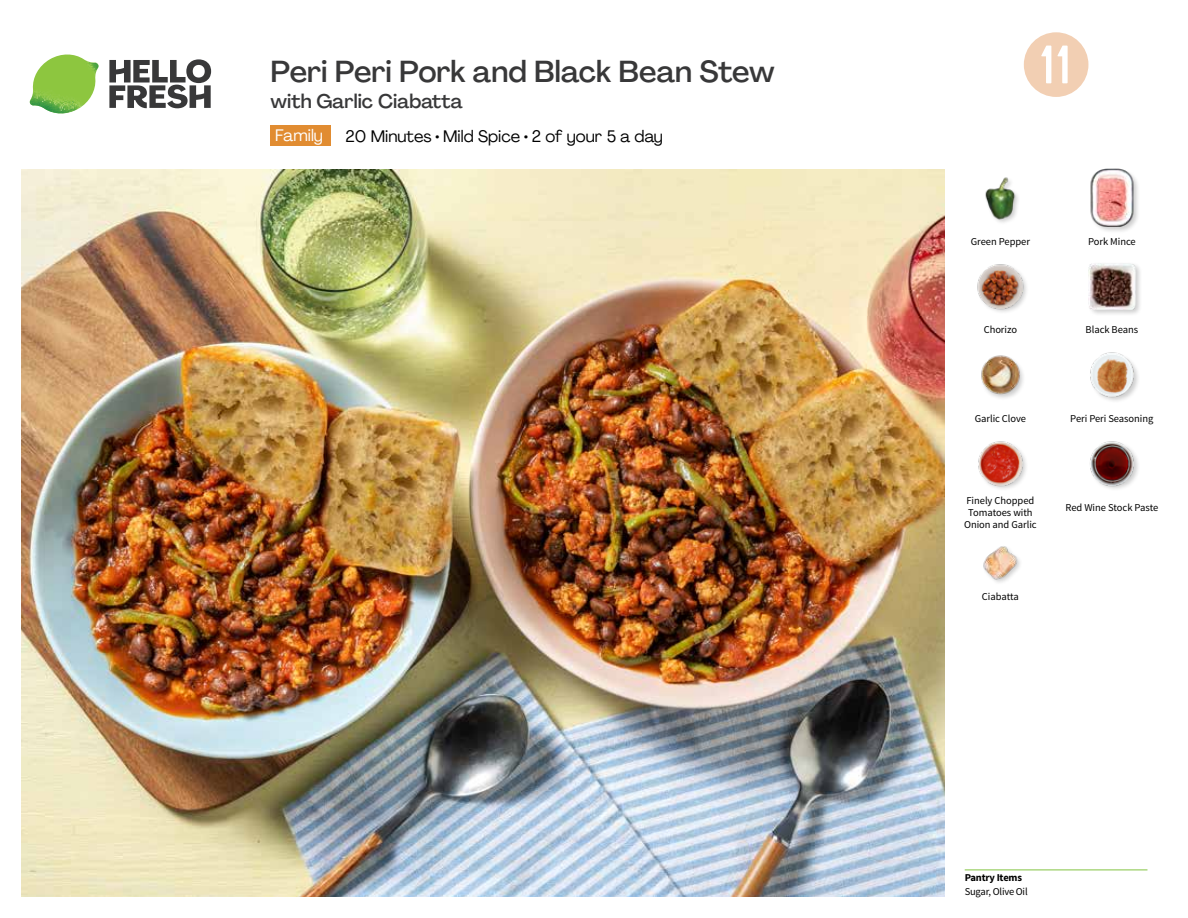
<style>
.page{position:relative;width:1188px;height:918px;background:#fff}
.page>*{position:absolute;margin:0;border:0;box-sizing:border-box;transform-origin:0 0}
.t1{font:54px "Kapra";color:#fff}
.t2{font:500 30px "Agrandir";letter-spacing:-.005em;color:#383839}
.t3{font:500 19.5px "Agrandir";color:#383839}
.t4{font:16.5px "Agrandir";color:#000}
.t5{font:16.5px "Agrandir";color:#fff}
.t6{font:10.5px/12px "Source Sans Pro";letter-spacing:-.005em;color:#000;text-align:center}
.t7{font:700 10.5px "Source Sans Pro";letter-spacing:-.02em;color:#000}
</style>
<div class="page">
<svg style="left:109px;top:59px;width:102px;height:49px"></svg>
<img style="left:30px;top:55px;width:69px;height:59px">
<img style="left:21px;top:170px;width:924px;height:727px">
<hr style="left:965px;top:870px;width:182px;height:1px;background:#82c341">
<img style="left:983px;top:546px;width:37px;height:37px">
<img style="left:981px;top:355px;width:42px;height:43px">
<img style="left:978px;top:441px;width:48px;height:48px">
<img style="left:1090px;top:441px;width:48px;height:48px">
<img style="left:1090px;top:352px;width:48px;height:49px">
<img style="left:985px;top:177px;width:33px;height:46px">
<img style="left:977px;top:264px;width:50px;height:48px">
<div style="left:1087px;top:262px;width:56px;height:55px;background:#000;opacity:.2"></div>
<img style="left:1089px;top:263px;width:46px;height:47px">
<div style="left:1090px;top:168px;width:51px;height:65px;background:#000;opacity:.2"></div>
<img style="left:1090px;top:169px;width:51px;height:57px">
<div style="left:271px;top:126px;width:60px;height:20px;background:#e18c31"></div>
<svg style="left:1023px;top:32px;width:66px;height:65px"></svg>
<h2 class="t2" style="left:271px;top:53px;width:506px">Peri Peri Pork and Black Bean Stew</h2>
<h3 class="t3" style="left:271px;top:89px;width:194px">with Garlic Ciabatta</h3>
<h3 class="t5" style="left:275px;top:125px;width:49px">Family</h3>
<h3 class="t4" style="left:345px;top:126px;width:319px">20 Minutes • Mild Spice • 2 of your 5 a day</h3>
<h1 class="t1" style="left:1041px;top:34px;width:31px">11</h1>
<p class="t6" style="left:971px;top:235px;width:61px">Green Pepper</p>
<p class="t6" style="left:1088px;top:235px;width:49px">Pork Mince</p>
<p class="t6" style="left:984px;top:324px;width:35px">Chorizo</p>
<p class="t6" style="left:1086px;top:324px;width:54px">Black Beans</p>
<p class="t6" style="left:975px;top:413px;width:53px">Garlic Clove</p>
<p class="t6" style="left:1070px;top:413px;width:85px">Peri Peri Seasoning</p>
<p class="t6" style="left:964px;top:495px;width:74px">Finely Chopped<br>Tomatoes with<br>Onion and Garlic</p>
<p class="t6" style="left:982px;top:590px;width:38px">Ciabatta</p>
<p class="t6" style="left:1066px;top:502px;width:94px">Red Wine Stock Paste</p>
<p class="t7" style="left:965px;top:870px;width:59px">Pantry Items</p>
<p class="t6" style="left:965px;top:886px;width:65px">Sugar, Olive Oil</p>
</div>
